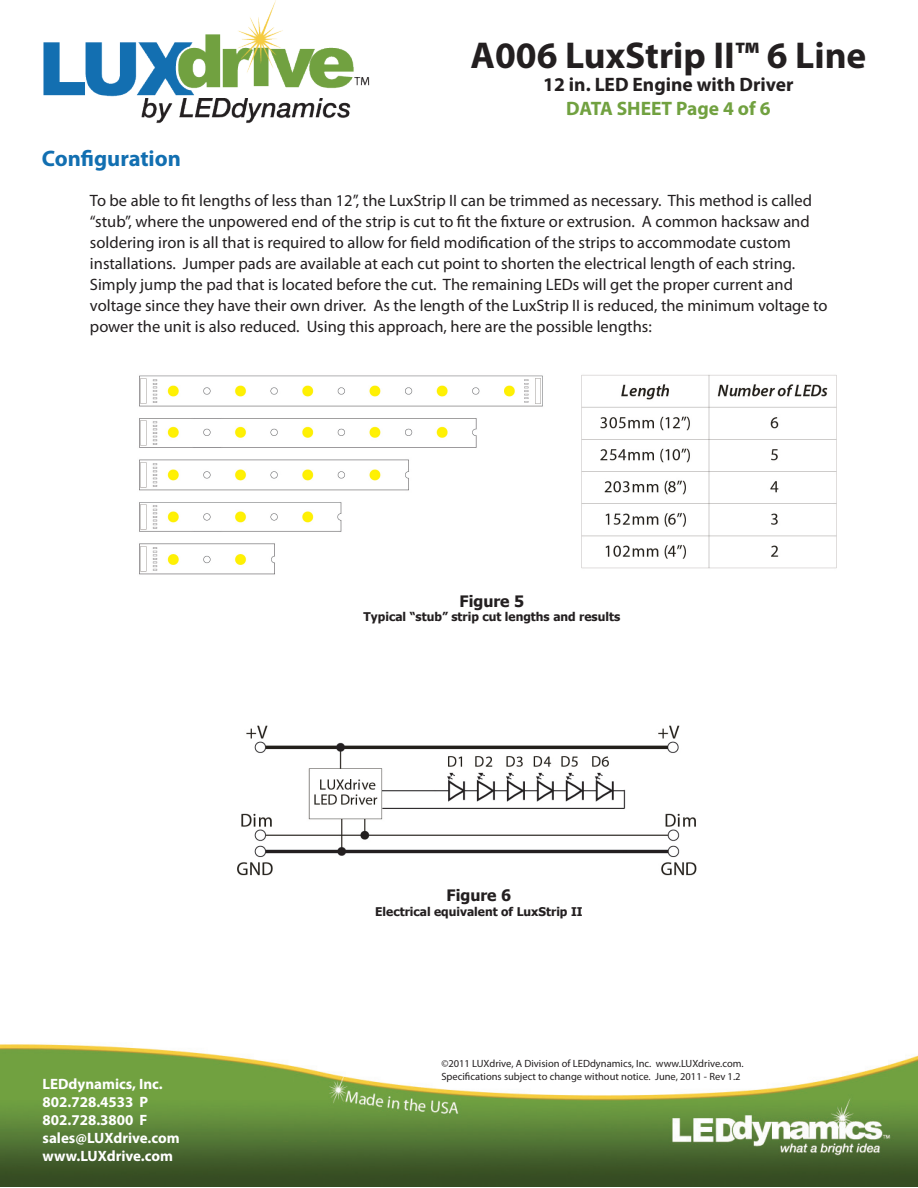
<style>
.page{position:relative;width:918px;height:1188px;background:#fff}
.page>*{position:absolute;margin:0;border:0;box-sizing:border-box;transform-origin:0 0}
.t1{font:700 37.5px "Myriad Pro";color:#231f20}
.t2{font:700 22.5px "Myriad Pro";color:#126fb1}
.t3{font:700 19.5px "Myriad Pro";color:#231f20}
.t4{font:700 19.5px "Myriad Pro";color:#71a140}
.t5{font:16.5px/21px "Myriad Pro";color:#231f20}
.t6{font:700 15.75px "Tahoma";color:#231f20}
.t7{font:700 15px/18px "Myriad Pro";color:#fff}
.t8{font:700 12px "Tahoma";color:#231f20}
.t9{font:10.5px/12.6px "Myriad Pro";color:#231f20}
</style>
<div class="page">
<img style="left:43px;top:0;width:327px;height:124px">
<img style="left:0;top:1044px;width:918px;height:143px">
<img style="left:139px;top:375px;width:404px;height:200px">
<img style="left:581px;top:374px;width:256px;height:195px">
<img style="left:237px;top:725px;width:460px;height:151px">
<h1 class="t1" style="left:471px;top:31px;width:397px">A006 LuxStrip II™ 6 Line</h1>
<p class="t3" style="left:543px;top:72px;width:252px">12 in. LED Engine with Driver</p>
<p class="t4" style="left:566px;top:96px;width:206px">DATA SHEET Page 4 of 6</p>
<h2 class="t2" style="left:42px;top:144px;width:141px">Configuration</h2>
<p class="t5" style="left:90px;top:190px;width:739px">To be able to fit lengths of less than 12”, the LuxStrip II can be trimmed as necessary. This method is called “stub”, where the unpowered end of the strip is cut to fit the fixture or extrusion. A common hacksaw and soldering iron is all that is required to allow for field modification of the strips to accommodate custom installations. Jumper pads are available at each cut point to shorten the electrical length of each string.<br>Simply jump the pad that is located before the cut. The remaining LEDs will get the proper current and voltage since they have their own driver. As the length of the LuxStrip II is reduced, the minimum voltage to power the unit is also reduced. Using this approach, here are the possible lengths:</p>
<p class="t6" style="left:460px;top:591px;width:66px">Figure 5</p>
<p class="t8" style="left:364px;top:609px;width:258px">Typical “stub” strip cut lengths and results</p>
<p class="t7" style="left:43px;top:1074px;width:139px">LEDdynamics, Inc.<br>802.728.4533 P<br>802.728.3800 F sales@LUXdrive.com www.LUXdrive.com</p>
<p class="t6" style="left:447px;top:885px;width:66px">Figure 6</p>
<p class="t8" style="left:375px;top:904px;width:209px">Electrical equivalent of LuxStrip II</p>
<p class="t9" style="left:441px;top:1057px;width:304px">©2011 LUXdrive, A Division of LEDdynamics, Inc. www.LUXdrive.com.<br>Specifications subject to change without notice. June, 2011 - Rev 1.2</p>
</div>
